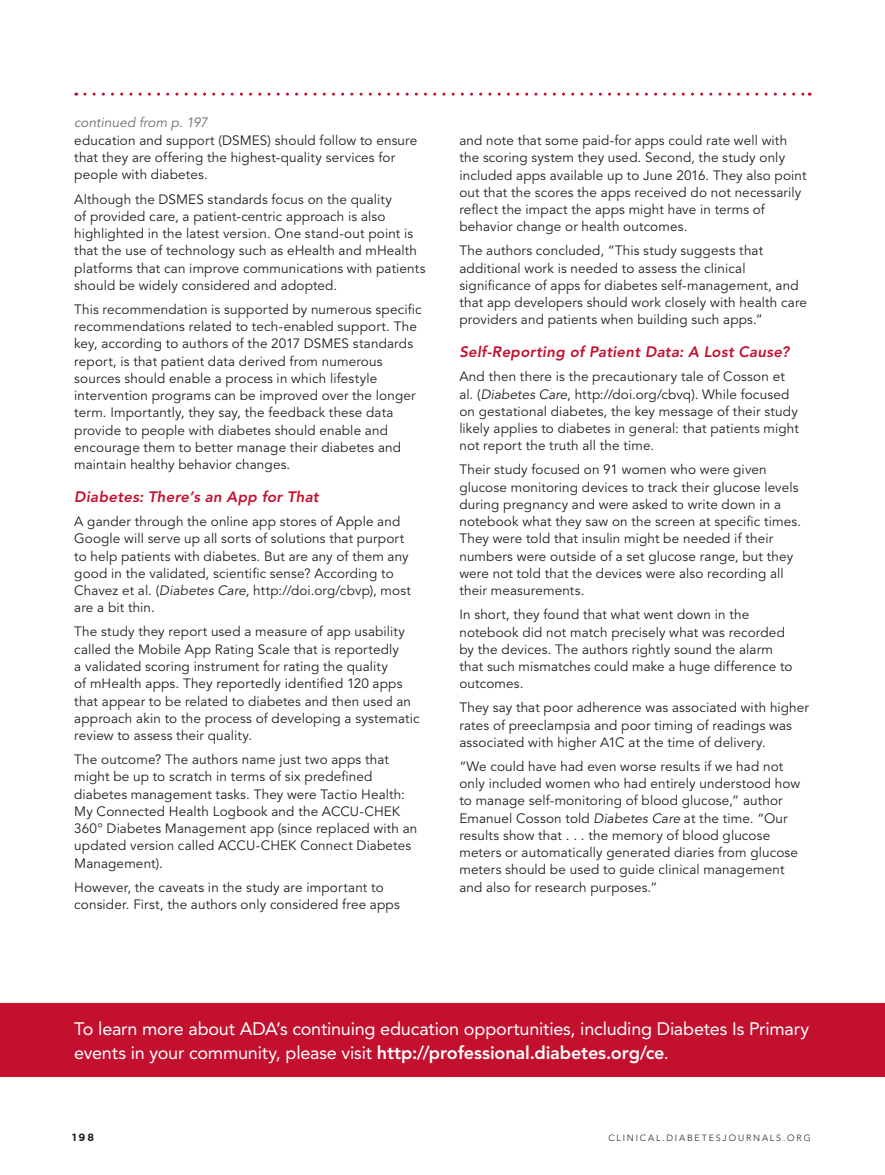
<style>
.page{position:relative;width:885px;height:1175px;background:#fff}
.page>*{position:absolute;margin:0;border:0;box-sizing:border-box;transform-origin:0 0}
.t1{font:18px/24px "Avenir LT Std";letter-spacing:-.01em;color:#fff}
.t2{font:italic 800 15px "Avenir LT Std";letter-spacing:.02em;color:#c3102f}
.t3{font:13.5px/17.2px "Avenir LT Std";letter-spacing:.01em;color:#231f20}
.t4{font:italic 13.5px "Avenir LT Std";letter-spacing:.005em;color:#6c6d70}
.t5{font:700 10.5px "Gotham";color:#231f20}
.t6{font:300 9px "Avenir LT Std";letter-spacing:.2em;color:#231f20}
.s1{font-style:italic}
.s2{font-weight:800}
</style>
<div class="page">
<div style="left:0;top:1002px;width:884px;height:75px;background:#c3102f"></div>
<svg style="left:85px;top:93px;width:724px;height:3px"></svg>
<p class="t4" style="left:74px;top:114px;width:135px">continued from p. 197</p>
<p class="t3" style="left:74px;top:132px;width:344px">education and support (DSMES) should follow to ensure that they are offering the highest-quality services for people with diabetes.</p>
<p class="t3" style="left:74px;top:191px;width:352px">Although the DSMES standards focus on the quality<br>of provided care, a patient-centric approach is also highlighted in the latest version. One stand-out point is that the use of technology such as eHealth and mHealth platforms that can improve communications with patients should be widely considered and adopted.</p>
<p class="t3" style="left:74px;top:301px;width:348px">This recommendation is supported by numerous specific recommendations related to tech-enabled support. The key, according to authors of the 2017 DSMES standards report, is that patient data derived from numerous sources should enable a process in which lifestyle intervention programs can be improved over the longer term. Importantly, they say, the feedback these data provide to people with diabetes should enable and encourage them to better manage their diabetes and maintain healthy behavior changes.</p>
<p class="t2" style="left:74px;top:488px;width:246px">Diabetes: There’s an App for That</p>
<p class="t3" style="left:74px;top:513px;width:338px">A gander through the online app stores of Apple and Google will serve up all sorts of solutions that purport to help patients with diabetes. But are any of them any good in the validated, scientific sense? According to Chavez et al. (<span class="s1">Diabetes Care</span>, http://doi.org/cbvp), most are a bit thin.</p>
<p class="t3" style="left:74px;top:623px;width:347px">The study they report used a measure of app usability called the Mobile App Rating Scale that is reportedly<br>a validated scoring instrument for rating the quality<br>of mHealth apps. They reportedly identified 120 apps that appear to be related to diabetes and then used an approach akin to the process of developing a systematic review to assess their quality.</p>
<p class="t3" style="left:74px;top:751px;width:344px">The outcome? The authors name just two apps that might be up to scratch in terms of six predefined diabetes management tasks. They were Tactio Health:<br>My Connected Health Logbook and the ACCU-CHEK 360° Diabetes Management app (since replaced with an updated version called ACCU-CHEK Connect Diabetes Management).</p>
<p class="t3" style="left:74px;top:878px;width:327px">However, the caveats in the study are important to consider. First, the authors only considered free apps</p>
<p class="t3" style="left:459px;top:132px;width:348px">and note that some paid-for apps could rate well with the scoring system they used. Second, the study only included apps available up to June 2016. They also point out that the scores the apps received do not necessarily reflect the impact the apps might have in terms of behavior change or health outcomes.</p>
<p class="t3" style="left:459px;top:242px;width:349px">The authors concluded, “This study suggests that additional work is needed to assess the clinical significance of apps for diabetes self-management, and that app developers should work closely with health care providers and patients when building such apps.”</p>
<p class="t2" style="left:459px;top:343px;width:331px">Self-Reporting of Patient Data: A Lost Cause?</p>
<p class="t3" style="left:459px;top:368px;width:341px">And then there is the precautionary tale of Cosson et al. (<span class="s1">Diabetes Care</span>, http://doi.org/cbvq). While focused on gestational diabetes, the key message of their study likely applies to diabetes in general: that patients might not report the truth all the time.</p>
<p class="t3" style="left:459px;top:461px;width:343px">Their study focused on 91 women who were given glucose monitoring devices to track their glucose levels during pregnancy and were asked to write down in a notebook what they saw on the screen at specific times.<br>They were told that insulin might be needed if their numbers were outside of a set glucose range, but they were not told that the devices were also recording all their measurements.</p>
<p class="t3" style="left:459px;top:606px;width:334px">In short, they found that what went down in the notebook did not match precisely what was recorded by the devices. The authors rightly sound the alarm that such mismatches could make a huge difference to outcomes.</p>
<p class="t3" style="left:459px;top:699px;width:351px">They say that poor adherence was associated with higher rates of preeclampsia and poor timing of readings was associated with higher A1C at the time of delivery.</p>
<p class="t3" style="left:459px;top:758px;width:342px">“We could have had even worse results if we had not only included women who had entirely understood how to manage self-monitoring of blood glucose,” author Emanuel Cosson told <span class="s1">Diabetes Care</span> at the time. “Our results show that . . . the memory of blood glucose meters or automatically generated diaries from glucose meters should be used to guide clinical management and also for research purposes.”</p>
<h1 class="t1" style="left:74px;top:1016px;width:736px">To learn more about ADA’s continuing education opportunities, including Diabetes Is Primary events in your community, please visit <span class="s2">http://professional.diabetes.org/ce</span>.</h1>
<p class="t5" style="left:72px;top:1130px;width:24px">198</p>
<p class="t6" style="left:608px;top:1132px;width:204px">CLINICAL.DIABETESJOURNALS.ORG</p>
</div>
